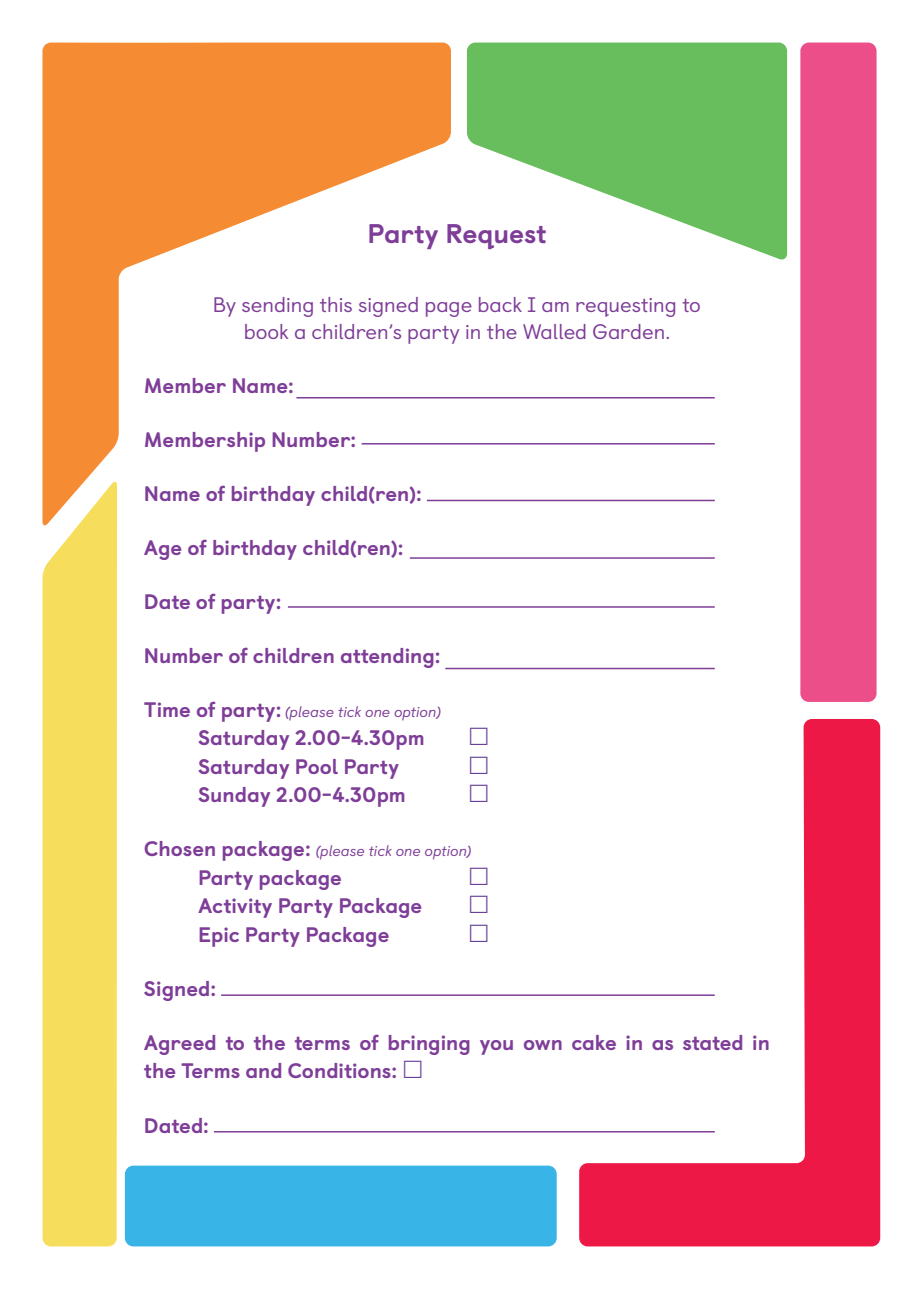
<style>
.page{position:relative;width:919px;height:1289px;background:#fff}
.page>*{position:absolute;margin:0;border:0;box-sizing:border-box;transform-origin:0 0}
.t1{font:800 27px "Castledown";color:#7e3e98}
.t2{font:800 21px/28.5px "Castledown";color:#7e3e98}
.t3{font:21px "Castledown";color:#7e3e98}
.t4{font:italic 15px "Castledown";color:#7e3e98}
.s1{font-weight:800;font-style:normal;font-size:21px}
</style>
<div class="page">
<svg style="left:42px;top:43px;width:409px;height:459px"></svg>
<svg style="left:42px;top:480px;width:75px;height:766px;background:#f6de62"></svg>
<svg style="left:467px;top:43px;width:320px;height:217px;fill:#68be5c"></svg>
<div style="left:800px;top:43px;width:76px;height:659px;background:#eb4e89;border-radius:9px"></div>
<svg style="left:579px;top:719px;width:301px;height:527px"></svg>
<div style="left:125px;top:1165px;width:431px;height:81px;background:#39b4e7;border-radius:9px"></div>
<hr style="left:221px;top:994px;width:493px;height:1px;background:#7e3e98">
<hr style="left:214px;top:1130px;width:500px;height:2px;background:#7e3e98">
<hr style="left:296px;top:397px;width:418px;height:1px;background:#7e3e98">
<hr style="left:361px;top:443px;width:353px;height:1px;background:#7e3e98">
<hr style="left:427px;top:499px;width:287px;height:2px;background:#7e3e98">
<hr style="left:410px;top:557px;width:304px;height:2px;background:#7e3e98">
<hr style="left:288px;top:606px;width:426px;height:1px;background:#7e3e98">
<hr style="left:445px;top:667px;width:269px;height:2px;background:#7e3e98">
<p class="t1" style="left:367px;top:216px;width:180px">Party Request</p>
<p class="t3" style="left:213px;top:291px;width:489px">By sending this signed page back I am requesting to</p>
<p class="t3" style="left:244px;top:318px;width:428px">book a children’s party in the Walled Garden.</p>
<p class="t2" style="left:144px;top:371px;width:151px">Member Name:</p>
<p class="t2" style="left:144px;top:425px;width:214px">Membership Number:</p>
<p class="t2" style="left:144px;top:479px;width:279px">Name of birthday child(ren):</p>
<p class="t2" style="left:144px;top:533px;width:261px">Age of birthday child(ren):</p>
<p class="t2" style="left:144px;top:587px;width:139px">Date of party:</p>
<p class="t2" style="left:144px;top:641px;width:298px">Number of children attending:</p>
<p class="t4" style="left:144px;top:702px;width:298px"><span class="s1">Time of party:</span> (please tick one option)</p>
<p class="t2" style="left:198px;top:724px;width:228px">Saturday 2.00-4.30pm</p>
<p class="t2" style="left:198px;top:752px;width:203px">Saturday Pool Party</p>
<p class="t2" style="left:198px;top:781px;width:209px">Sunday 2.00-4.30pm</p>
<p class="t4" style="left:144px;top:842px;width:329px"><span class="s1">Chosen package:</span> (please tick one option)</p>
<p class="t2" style="left:198px;top:863px;width:146px">Party package</p>
<p class="t2" style="left:198px;top:892px;width:226px">Activity Party Package</p>
<p class="t2" style="left:198px;top:920px;width:193px">Epic Party Package</p>
<p class="t2" style="left:144px;top:974px;width:74px">Signed:</p>
<p class="t2" style="left:144px;top:1028px;width:627px">Agreed to the terms of bringing you own cake in as stated in the Terms and Conditions:</p>
<p class="t2" style="left:144px;top:1111px;width:66px">Dated:</p>
</div>
